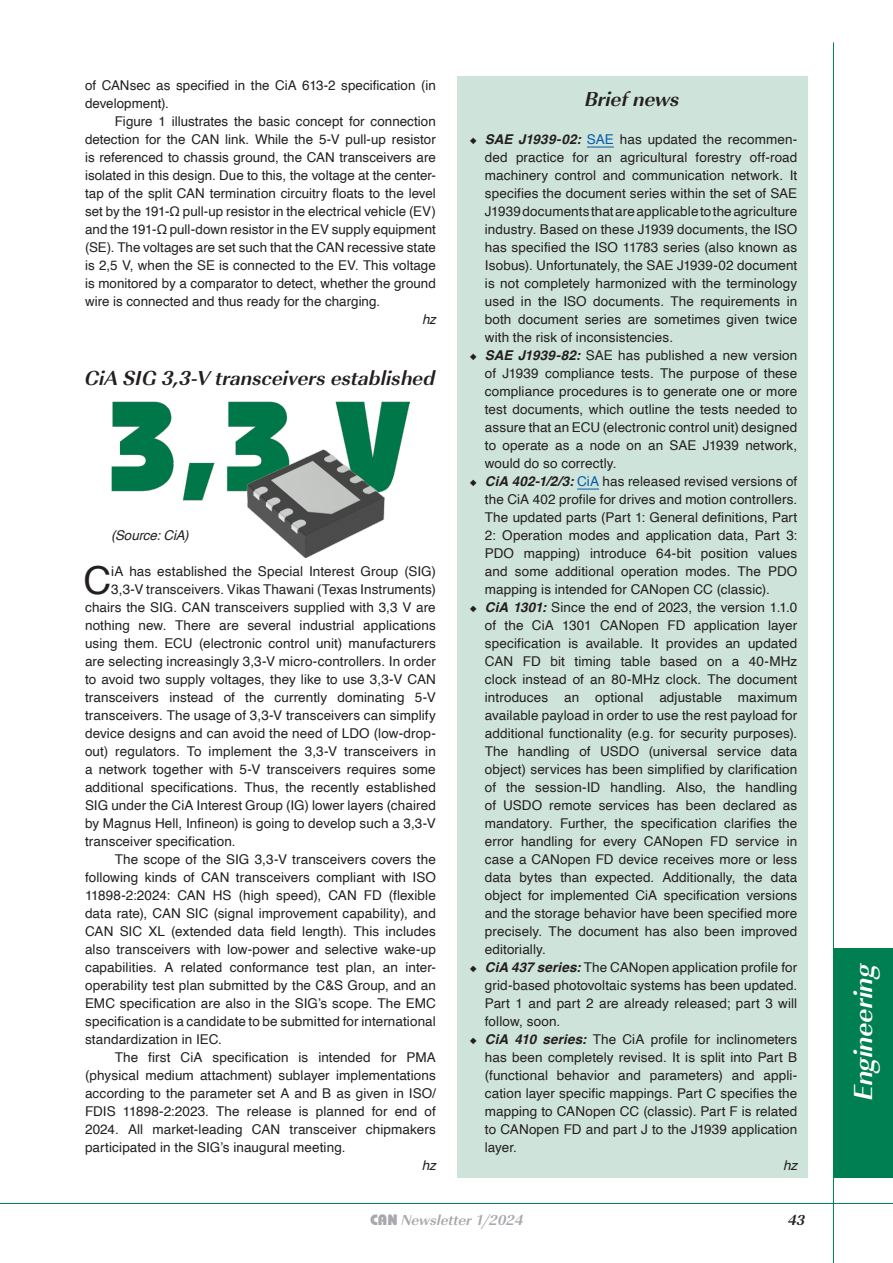
<style>
.page{position:relative;width:893px;height:1263px;background:#fff}
.page>*{position:absolute;margin:0;border:0;box-sizing:border-box;transform-origin:0 0}
.Fließtext_erster_Artikelabsatz{font:38.55px "Helvetica";color:#231f20}
.Balkentext{font:27px "URW Imperial T Bold Obli";letter-spacing:-.005em;color:#fff}
.Zwischenüberschrift{font:21px "URW Imperial T Bold Obli";color:#231f20}
.Großüberschrift__Zentrierte{font:21px "URW Imperial T Bold Obli";letter-spacing:-.005em;color:#231f20}
.t1{font:15px "URW Imperial T Bold Obli";color:#a8a9ad}
.t2{font:15px "URW Imperial T Bold Obli";color:#231f20}
.Fließtext_mit_Blocksatz__Einzug{font:13.5px/18px "Helvetica";letter-spacing:.005em;color:#231f20;text-align:justify}
.Fließtext_erster_Artikelabsatz-2{font:13.5px "Helvetica";letter-spacing:.01em;color:#231f20}
.Bildunterschrift__linksbündig{font:italic 13.5px "Helvetica";letter-spacing:-.005em;color:#231f20}
.Fließtext_mit_Blocksatz__Einzug-2{font:italic 13.5px "Helvetica";color:#231f20}
.s1{font-weight:700;font-style:italic}
.s2{color:#015aaa}
.s3{font-family:"Bauhaus";font-weight:800}
</style>
<div class="page">
<hr style="left:0;top:1203px;width:893px;height:1px;background:#007f52">
<div style="left:833px;top:948px;width:60px;height:230px;background:#007f52"></div>
<hr style="left:833px;top:43px;width:1px;height:1220px;background:#007f52">
<div style="left:457px;top:77px;width:351px;height:1101px;background:#cee3da"></div>
<svg style="left:587px;top:147px;width:27px;height:1px"></svg>
<svg style="left:577px;top:489px;width:22px;height:1px"></svg>
<img style="left:111px;top:402px;width:299px;height:155px">
<p class="Fließtext_mit_Blocksatz__Einzug" style="left:85px;top:77px;width:352px">of CANsec as specified in the CiA 613-2 specification (in development).</p>
<p class="Fließtext_mit_Blocksatz__Einzug" style="left:85px;top:113px;width:352px;text-indent:30px">Figure 1 illustrates the basic concept for connection detection for the CAN link. While the 5-V pull-up resistor is referenced to chassis ground, the CAN transceivers are isolated in this design. Due to this, the voltage at the center&shy;tap of the split CAN termination circuitry floats to the level set by the 191-Ω pull-up resistor in the electrical vehicle (EV) and the 191-Ω pull-down resistor in the EV supply equipment (SE). The voltages are set such that the CAN recessive state is 2,5 V, when the SE is connected to the EV. This voltage is monitored by a comparator to detect, whether the ground wire is connected and thus ready for the charging.</p>
<p class="Fließtext_mit_Blocksatz__Einzug-2" style="left:422px;top:309px;width:15px">hz</p>
<p class="Zwischenüberschrift" style="left:85px;top:365px;width:352px">CiA SIG 3,3-V transceivers established</p>
<p class="Bildunterschrift__linksbündig" style="left:111px;top:525px;width:79px">(Source: CiA)</p>
<p class="Fließtext_erster_Artikelabsatz" style="left:83px;top:551px;width:29px">C</p>
<p class="Fließtext_erster_Artikelabsatz-2" style="left:111px;top:561px;width:326px">iA has established the Special Interest Group (SIG)</p>
<p class="Fließtext_erster_Artikelabsatz-2" style="left:111px;top:579px;width:326px">3,3-V transceivers. Vikas Thawani (Texas Instruments)</p>
<p class="Fließtext_erster_Artikelabsatz-2" style="left:85px;top:597px;width:352px">chairs the SIG. CAN transceivers supplied with 3,3 V are</p>
<p class="Fließtext_erster_Artikelabsatz-2" style="left:85px;top:615px;width:352px">nothing new. There are several industrial applications</p>
<p class="Fließtext_erster_Artikelabsatz-2" style="left:85px;top:633px;width:352px">using them. ECU (electronic control unit) manufacturers</p>
<p class="Fließtext_erster_Artikelabsatz-2" style="left:85px;top:651px;width:352px">are selecting increasingly 3,3-V micro-controllers. In order</p>
<p class="Fließtext_erster_Artikelabsatz-2" style="left:85px;top:669px;width:352px">to avoid two supply voltages, they like to use 3,3-V CAN</p>
<p class="Fließtext_erster_Artikelabsatz-2" style="left:85px;top:687px;width:352px">transceivers instead of the currently dominating 5-V</p>
<p class="Fließtext_erster_Artikelabsatz-2" style="left:85px;top:705px;width:352px">transceivers. The usage of 3,3-V transceivers can simplify</p>
<p class="Fließtext_erster_Artikelabsatz-2" style="left:85px;top:723px;width:352px">device designs and can avoid the need of LDO (low-drop-</p>
<p class="Fließtext_erster_Artikelabsatz-2" style="left:85px;top:741px;width:352px">out) regulators. To implement the 3,3-V transceivers in</p>
<p class="Fließtext_erster_Artikelabsatz-2" style="left:85px;top:759px;width:352px">a network together with 5-V transceivers requires some</p>
<p class="Fließtext_erster_Artikelabsatz-2" style="left:85px;top:777px;width:352px">additional specifications. Thus, the recently established</p>
<p class="Fließtext_erster_Artikelabsatz-2" style="left:85px;top:795px;width:352px">SIG under the CiA Interest Group (IG) lower layers (chaired</p>
<p class="Fließtext_erster_Artikelabsatz-2" style="left:85px;top:813px;width:352px">by Magnus Hell, Infineon) is going to develop such a 3,3-V</p>
<p class="Fließtext_erster_Artikelabsatz-2" style="left:85px;top:831px;width:152px">transceiver specification.</p>
<p class="Fließtext_mit_Blocksatz__Einzug" style="left:85px;top:851px;width:352px;text-indent:30px">The scope of the SIG 3,3-V transceivers covers the following kinds of CAN transceivers compliant with ISO 11898-2:2024: CAN HS (high speed), CAN FD (flexible data rate), CAN SIC (signal improvement capability), and CAN SIC XL (extended data field length). This includes also transceivers with low-power and selective wake-up capabilities. A related conformance test plan, an inter&shy;operability test plan submitted by the C&amp;S Group, and an EMC specification are also in the SIG’s scope. The EMC specification is a candidate to be submitted for international standardization in IEC.</p>
<p class="Fließtext_mit_Blocksatz__Einzug" style="left:85px;top:1049px;width:352px;text-indent:30px">The first CiA specification is intended for PMA (physical medium attachment) sublayer implementations according to the parameter set A and B as given in ISO/ FDIS 11898-2:2023. The release is planned for end of 2024. All market-leading CAN transceiver chipmakers participated in the SIG’s inaugural meeting.</p>
<p class="Fließtext_mit_Blocksatz__Einzug-2" style="left:422px;top:1155px;width:16px">hz</p>
<p class="Großüberschrift__Zentrierte" style="left:585px;top:86px;width:96px">Brief news</p>
<p class="Fließtext_mit_Blocksatz__Einzug" style="left:485px;top:131px;width:314px;text-indent:-15px">◆ <span class="s1">SAE J1939-02:</span> <span class="s2">SAE</span> has updated the recommen&shy;ded practice for an agricultural forestry off-road machinery control and communication network. It specifies the document series within the set of SAE J1939 documents that are applicable to the agriculture industry. Based on these J1939 documents, the ISO has specified the ISO 11783 series (also known as Isobus). Unfortunately, the SAE J1939-02 document is not completely harmonized with the terminology used in the ISO documents. The requirements in both document series are sometimes given twice with the risk of inconsistencies.</p>
<p class="Fließtext_mit_Blocksatz__Einzug" style="left:485px;top:347px;width:314px;text-indent:-15px">◆ <span class="s1">SAE J1939-82:</span> SAE has published a new version of J1939 compliance tests. The purpose of these compliance procedures is to generate one or more test documents, which outline the tests needed to assure that an ECU (electronic control unit) designed to operate as a node on an SAE J1939 network, would do so correctly.</p>
<p class="Fließtext_mit_Blocksatz__Einzug" style="left:485px;top:473px;width:314px;text-indent:-15px">◆ <span class="s1">CiA 402-1/2/3:</span> <span class="s2">CiA</span> has released revised versions of the CiA 402 profile for drives and motion controllers.<br>The updated parts (Part 1: General definitions, Part 2: Operation modes and application data, Part 3:<br>PDO mapping) introduce 64-bit position values and some additional operation modes. The PDO mapping is intended for CANopen CC (classic).</p>
<p class="Fließtext_mit_Blocksatz__Einzug" style="left:485px;top:599px;width:314px;text-indent:-15px">◆ <span class="s1">CiA 1301:</span> Since the end of 2023, the version 1.1.0 of the CiA 1301 CANopen FD application layer specification is available. It provides an updated CAN FD bit timing table based on a 40-MHz clock instead of an 80-MHz clock. The document introduces an optional adjustable maximum available payload in order to use the rest payload for additional functionality (e.g. for security purposes).<br>The handling of USDO (universal service data object) services has been simplified by clarification of the session-ID handling. Also, the handling of USDO remote services has been declared as mandatory. Further, the specification clarifies the error handling for every CANopen FD service in case a CANopen FD device receives more or less data bytes than expected. Additionally, the data object for implemented CiA specification versions and the storage behavior have been specified more precisely. The document has also been improved editorially.</p>
<p class="Fließtext_mit_Blocksatz__Einzug" style="left:485px;top:959px;width:314px;text-indent:-15px">◆ <span class="s1">CiA 437 series:</span> The CANopen application profile for grid-based photovoltaic systems has been updated.<br>Part 1 and part 2 are already released; part 3 will follow, soon.</p>
<p class="Fließtext_mit_Blocksatz__Einzug" style="left:485px;top:1031px;width:314px;text-indent:-15px">◆ <span class="s1">CiA 410 series:</span> The CiA profile for inclinometers has been completely revised. It is split into Part B (functional behavior and parameters) and appli&shy;cation layer specific mappings. Part C specifies the mapping to CANopen CC (classic). Part F is related to CANopen FD and part J to the J1939 application layer.</p>
<p class="Fließtext_mit_Blocksatz__Einzug-2" style="left:783px;top:1155px;width:16px">hz</p>
<p class="t1" style="left:370px;top:1211px;width:155px"><span class="s3">CAN</span> Newsletter 1/2024</p>
<p class="t2" style="left:788px;top:1210px;width:18px">43</p>
<p class="Balkentext" style="left:847px;top:1100px;width:138px;rotate:-90deg">Engineering</p>
</div>
